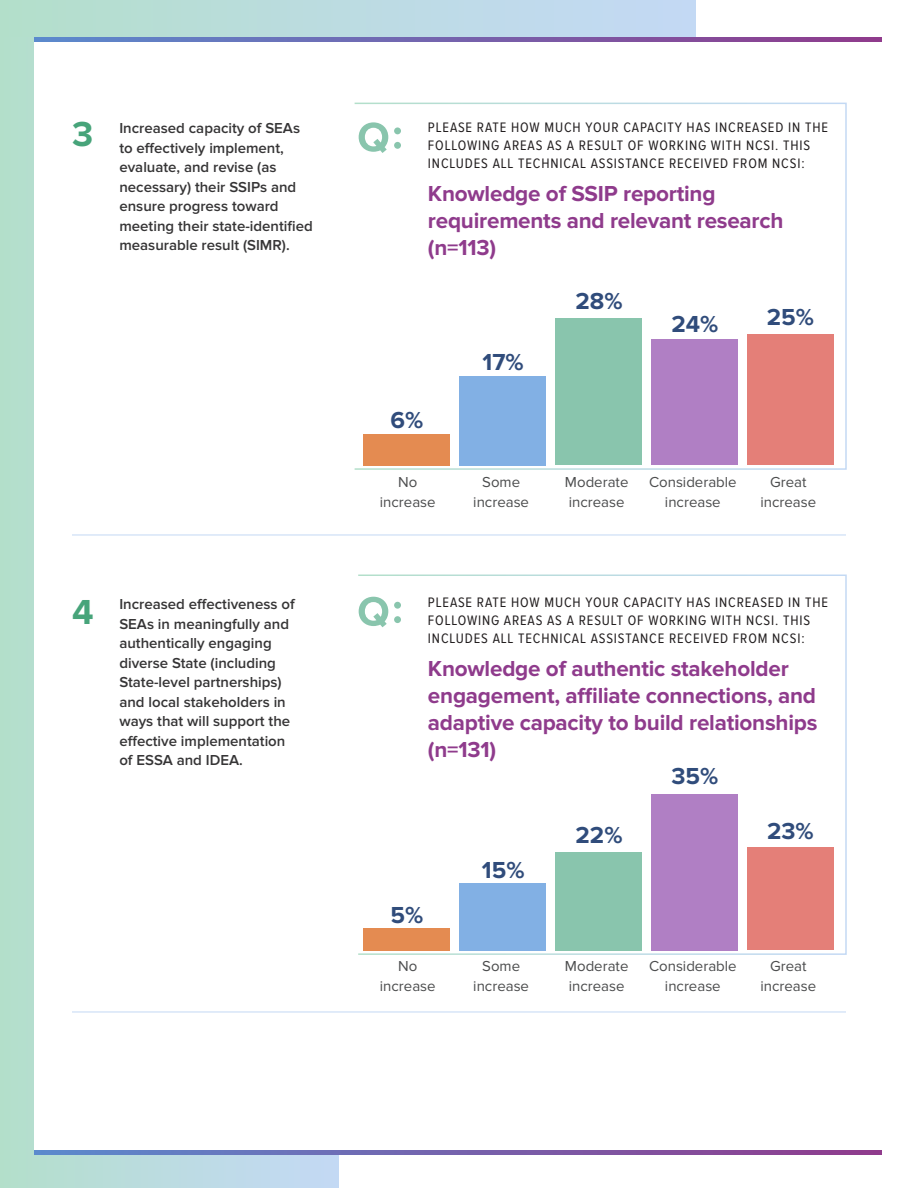
<style>
.page{position:relative;width:918px;height:1188px;background:#fff}
.page>*{position:absolute;margin:0;border:0;box-sizing:border-box;transform-origin:0 0}
.t1{font:700 36px "Proxima Nova";color:#47a47a}
.t2{font:700 24px "Proxima Nova";color:#304c7b}
.t3{font:700 22.5px/27px "Proxima Nova";letter-spacing:-.01em;color:#8f3b8c}
.t4{font:600 15px/19.5px "Proxima Nova";color:#363536}
.t5{font:15px/19.5px "Proxima Nova";color:#4b4c4d;text-align:center}
.t6{font:14.25px/18px "Proxima Nova A Cond";letter-spacing:.06em;color:#231f20}
</style>
<div class="page">
<div style="left:0;top:0;width:339px;height:1188px;background:linear-gradient(to right,#b3dfcb,#c4d9f6)"></div>
<div style="left:34px;top:36px;width:848px;height:1118px;background:#fff"></div>
<div style="left:0;top:0;width:696px;height:37px;background:linear-gradient(to right,#b3dfcb,#c4d9f6)"></div>
<div style="left:747px;top:334px;width:86px;height:131px;background:#e47f78"></div>
<div style="left:651px;top:340px;width:87px;height:125px;background:#b07fc4"></div>
<div style="left:555px;top:319px;width:87px;height:146px;background:#89c5ad"></div>
<div style="left:459px;top:376px;width:87px;height:89px;background:#82b0e4"></div>
<div style="left:364px;top:434px;width:86px;height:31px;background:#e48b51"></div>
<hr style="left:72px;top:535px;width:774px;height:1px;background:#c3d9f4">
<hr style="left:72px;top:1012px;width:774px;height:1px;background:#c3d9f4">
<div style="left:354px;top:103px;width:493px;height:367px;border:2px solid #fff"></div>
<div style="left:357px;top:574px;width:490px;height:381px;border:2px solid #fff"></div>
<svg style="left:34px;top:37px;width:848px;height:5px;background:#7562ac"></svg>
<svg style="left:34px;top:1150px;width:848px;height:5px;background:#7562ac"></svg>
<div style="left:747px;top:847px;width:86px;height:103px;background:#e47f78"></div>
<div style="left:651px;top:794px;width:87px;height:156px;background:#b07fc4"></div>
<div style="left:555px;top:852px;width:87px;height:98px;background:#89c5ad"></div>
<div style="left:459px;top:883px;width:87px;height:67px;background:#82b0e4"></div>
<div style="left:364px;top:928px;width:86px;height:22px;background:#e48b51"></div>
<svg style="left:359px;top:122px;width:29px;height:31px"></svg>
<svg style="left:394px;top:127px;width:7px;height:22px"></svg>
<svg style="left:359px;top:597px;width:29px;height:30px"></svg>
<svg style="left:394px;top:602px;width:7px;height:21px"></svg>
<p class="t1" style="left:72px;top:113px;width:23px">3</p>
<p class="t4" style="left:119px;top:119px;width:195px">Increased capacity of SEAs to effectively implement, evaluate, and revise (as necessary) their SSIPs and ensure progress toward meeting their state-identified measurable result (SIMR).</p>
<p class="t6" style="left:428px;top:118px;width:401px">PLEASE RATE HOW MUCH YOUR CAPACITY HAS INCREASED IN THE<br>FOLLOWING AREAS AS A RESULT OF WORKING WITH NCSI. THIS<br>INCLUDES ALL TECHNICAL ASSISTANCE RECEIVED FROM NCSI:</p>
<p class="t3" style="left:428px;top:180px;width:357px">Knowledge of SSIP reporting requirements and relevant research (n=113)</p>
<p class="t2" style="left:390px;top:406px;width:34px">6%</p>
<p class="t2" style="left:483px;top:348px;width:43px">17%</p>
<p class="t2" style="left:575px;top:287px;width:49px">28%</p>
<p class="t2" style="left:671px;top:310px;width:48px">24%</p>
<p class="t2" style="left:767px;top:303px;width:49px">25%</p>
<p class="t5" style="left:380px;top:473px;width:57px">No increase</p>
<p class="t5" style="left:473px;top:473px;width:57px">Some increase</p>
<p class="t5" style="left:565px;top:473px;width:65px;text-align:left">Moderate increase</p>
<p class="t5" style="left:649px;top:473px;width:89px">Considerable increase</p>
<p class="t5" style="left:760px;top:473px;width:57px">Great increase</p>
<p class="t1" style="left:72px;top:592px;width:23px">4</p>
<p class="t4" style="left:119px;top:595px;width:177px">Increased effectiveness of<br>SEAs in meaningfully and authentically engaging diverse State (including<br>State-level partnerships) and local stakeholders in ways that will support the effective implementation of ESSA and IDEA.</p>
<p class="t6" style="left:428px;top:593px;width:401px">PLEASE RATE HOW MUCH YOUR CAPACITY HAS INCREASED IN THE<br>FOLLOWING AREAS AS A RESULT OF WORKING WITH NCSI. THIS<br>INCLUDES ALL TECHNICAL ASSISTANCE RECEIVED FROM NCSI:</p>
<p class="t3" style="left:428px;top:655px;width:391px">Knowledge of authentic stakeholder engagement, affiliate connections, and adaptive capacity to build relationships (n=131)</p>
<p class="t2" style="left:391px;top:901px;width:34px">5%</p>
<p class="t2" style="left:482px;top:856px;width:44px">15%</p>
<p class="t2" style="left:576px;top:822px;width:48px">22%</p>
<p class="t2" style="left:671px;top:762px;width:48px">35%</p>
<p class="t2" style="left:767px;top:818px;width:48px">23%</p>
<p class="t5" style="left:380px;top:957px;width:57px">No increase</p>
<p class="t5" style="left:473px;top:957px;width:57px">Some increase</p>
<p class="t5" style="left:565px;top:957px;width:65px;text-align:left">Moderate increase</p>
<p class="t5" style="left:649px;top:957px;width:89px">Considerable increase</p>
<p class="t5" style="left:760px;top:957px;width:57px">Great increase</p>
</div>
